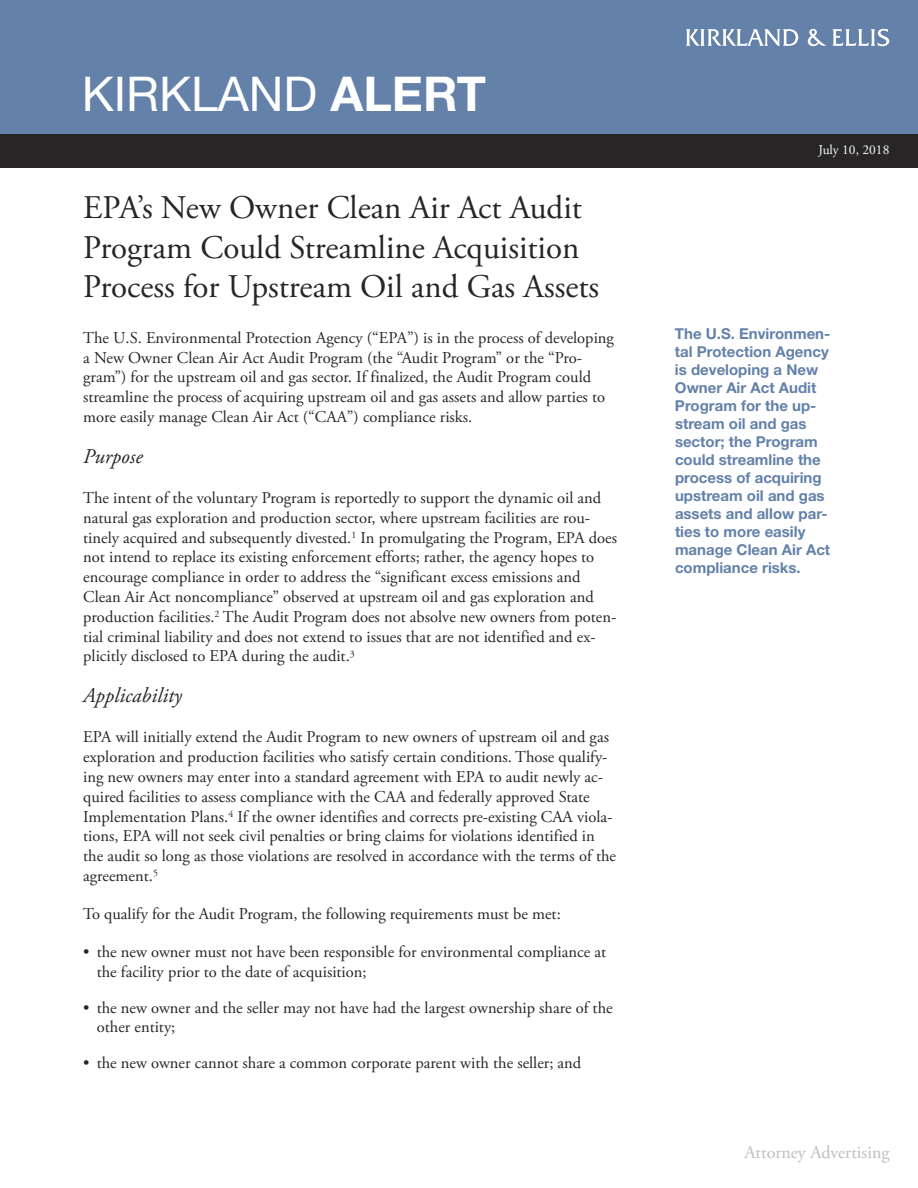
<style>
.page{position:relative;width:918px;height:1188px;background:#fff}
.page>*{position:absolute;margin:0;border:0;box-sizing:border-box;transform-origin:0 0}
.t1{font:48px "Helvetica Neue LT Std";color:#fff}
.t2{font:33px/39.6px "Adobe Garamond Pro";color:#272526}
.t3{font:italic 21px "Adobe Garamond Pro";color:#272526}
.t4{font:18px "Adobe Garamond Pro";color:#bebebe}
.t5{font:16.5px/19.8px "Adobe Garamond Pro";color:#272526}
.t6{font:700 15px/18px "Helvetica Neue LT Std";color:#6381a9}
.t7{font:13.5px "Adobe Garamond Pro";color:#fff}
.s1{font-weight:700}
</style>
<div class="page">
<div style="left:0;top:0;width:918px;height:135px;background:#6381a9"></div>
<div style="left:0;top:134px;width:918px;height:34px;background:#272526"></div>
<svg style="left:686px;top:29px;width:203px;height:17px"></svg>
<h1 class="t1" style="left:82px;top:77px;width:406px">KIRKLAND <span class="s1">ALERT</span></h1>
<h2 class="t2" style="left:83px;top:191px;width:518px">EPA’s New Owner Clean Air Act Audit<br>Program Could Streamline Acquisition<br>Process for Upstream Oil and Gas Assets</h2>
<p class="t5" style="left:83px;top:329px;width:532px">The U.S. Environmental Protection Agency (“EPA”) is in the process of developing a New Owner Clean Air Act Audit Program (the “Audit Program” or the “Pro&shy;gram”) for the upstream oil and gas sector. If finalized, the Audit Program could streamline the process of acquiring upstream oil and gas assets and allow parties to more easily manage Clean Air Act (“CAA”) compliance risks.</p>
<p class="t3" style="left:83px;top:448px;width:61px">Purpose</p>
<p class="t5" style="left:83px;top:489px;width:535px">The intent of the voluntary Program is reportedly to support the dynamic oil and natural gas exploration and production sector, where upstream facilities are rou&shy;tinely acquired and subsequently divested.<sup>1</sup> In promulgating the Program, EPA does not intend to replace its existing enforcement efforts; rather, the agency hopes to encourage compliance in order to address the “significant excess emissions and Clean Air Act noncompliance” observed at upstream oil and gas exploration and production facilities.<sup>2</sup> The Audit Program does not absolve new owners from poten&shy;tial criminal liability and does not extend to issues that are not identified and ex&shy;plicitly disclosed to EPA during the audit.<sup>3</sup></p>
<p class="t3" style="left:83px;top:688px;width:100px">Applicability</p>
<p class="t5" style="left:83px;top:729px;width:534px">EPA will initially extend the Audit Program to new owners of upstream oil and gas exploration and production facilities who satisfy certain conditions. Those qualify&shy;ing new owners may enter into a standard agreement with EPA to audit newly ac&shy;quired facilities to assess compliance with the CAA and federally approved State Implementation Plans.<sup>4</sup> If the owner identifies and corrects pre-existing CAA viola&shy;tions, EPA will not seek civil penalties or bring claims for violations identified in the audit so long as those violations are resolved in accordance with the terms of the agreement.<sup>5</sup></p>
<p class="t5" style="left:83px;top:905px;width:479px">To qualify for the Audit Program, the following requirements must be met:</p>
<p class="t5" style="left:97px;top:943px;width:511px;text-indent:-14px">• the new owner must not have been responsible for environmental compliance at the facility prior to the date of acquisition;</p>
<p class="t5" style="left:97px;top:999px;width:517px;text-indent:-14px">• the new owner and the seller may not have had the largest ownership share of the other entity;</p>
<p class="t5" style="left:83px;top:1055px;width:500px">• the new owner cannot share a common corporate parent with the seller; and</p>
<p class="t7" style="left:819px;top:144px;width:72px">July 10, 2018</p>
<p class="t6" style="left:675px;top:326px;width:157px">The U.S. Environmen&shy;tal Protection Agency is developing a New<br>Owner Air Act Audit<br>Program for the up&shy;stream oil and gas sector; the Program could streamline the process of acquiring upstream oil and gas assets and allow par&shy;ties to more easily manage Clean Air Act compliance risks.</p>
<p class="t4" style="left:745px;top:1145px;width:146px">Attorney Advertising</p>
</div>
